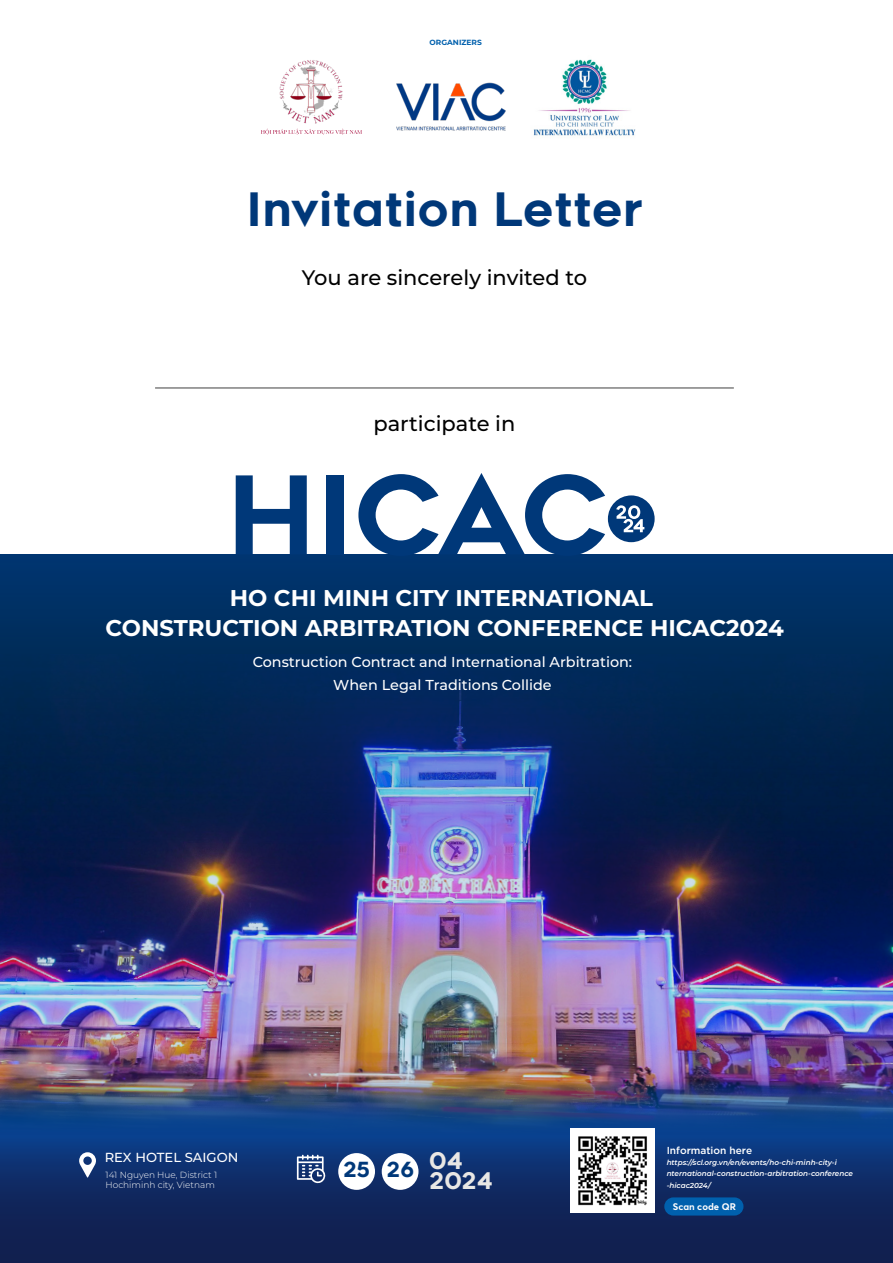
<style>
.page{position:relative;width:893px;height:1263px;background:#fff}
.page>*{position:absolute;margin:0;border:0;box-sizing:border-box;transform-origin:0 0}
.t1{font:108.15px "Renogare";letter-spacing:-.015em;color:#003879}
.t2{font:46.05px "Renogare";color:#003879}
.t3{font:22.95px/20px "Renogare";color:#e9e7e4}
.t4{font:700 22.8px/30px "Montserrat";color:#fff;text-align:center}
.t5{font:500 21px "Montserrat";color:#000}
.t6{font:20.85px "Renogare";color:#003879}
.t7{font:500 14.4px/23.2px "Montserrat";color:#fff;text-align:center}
.t8{font:500 13.2px "Montserrat";color:#fff}
.t9{font:10.2px "SVN Gotham";color:#fff}
.t10{font:700 9.45px "Averta";color:#fff}
.t11{font:300 9px/9.9px "Montserrat";color:#fff}
.t12{font:700 7.5px "Montserrat";color:#0060ad}
.t13{font:italic 600 7.2px/11.4px "Montserrat";color:#fff}
</style>
<div class="page">
<img style="left:0;top:879px;width:893px;height:200px">
<img style="left:0;top:1079px;width:893px;height:184px">
<svg style="left:0;top:554px;width:893px;height:325px;background:#0c2c5f"></svg>
<div style="left:664px;top:1197px;width:79px;height:18px;background:#0060ad;border-radius:9px"></div>
<div style="left:608px;top:495px;width:47px;height:47px;background:#003879;border-radius:50%"></div>
<svg style="left:616px;top:505px;width:28px;height:27px"></svg>
<svg style="left:261px;top:129px;width:101px;height:6px"></svg>
<img style="left:279px;top:60px;width:64px;height:64px">
<img style="left:533px;top:59px;width:103px;height:77px">
<img style="left:396px;top:82px;width:110px;height:49px">
<hr style="left:155px;top:388px;width:579px;height:1px;background:#000">
<img style="left:571px;top:1128px;width:84px;height:84px">
<svg style="left:79px;top:1152px;width:17px;height:25px"></svg>
<div style="left:338px;top:1153px;width:37px;height:37px;background:#fff;border-radius:50%"></div>
<div style="left:382px;top:1153px;width:36px;height:37px;background:#fff;border-radius:50%"></div>
<svg style="left:297px;top:1155px;width:30px;height:29px"></svg>
<p class="t12" style="left:430px;top:37px;width:54px">ORGANIZERS</p>
<h2 class="t2" style="left:246px;top:179px;width:398px">Invitation Letter</h2>
<h3 class="t5" style="left:302px;top:263px;width:287px">You are sincerely invited to</h3>
<h3 class="t5" style="left:373px;top:409px;width:143px">participate in</h3>
<h1 class="t1" style="left:227px;top:444px;width:383px">HICAC</h1>
<h3 class="t4" style="left:105px;top:581px;width:680px">HO CHI MINH CITY INTERNATIONAL<br>CONSTRUCTION ARBITRATION CONFERENCE HICAC2024</h3>
<h3 class="t7" style="left:253px;top:650px;width:381px">Construction Contract and International Arbitration:<br>When Legal Traditions Collide</h3>
<h3 class="t8" style="left:105px;top:1148px;width:135px">REX HOTEL SAIGON</h3>
<p class="t11" style="left:106px;top:1169px;width:113px">141 Nguyen Hue, District 1<br>Hochiminh city, Vietnam</p>
<h3 class="t6" style="left:343px;top:1156px;width:73px">25 26</h3>
<h3 class="t3" style="left:429px;top:1151px;width:65px">04<br>2024</h3>
<h3 class="t9" style="left:667px;top:1142px;width:87px">Information here</h3>
<p class="t13" style="left:667px;top:1156px;width:188px">https://scl.org.vn/en/events/ho-chi-minh-city-i nternational-construction-arbitration-conference -hicac2024/</p>
<h3 class="t10" style="left:673px;top:1200px;width:65px">Scan code QR</h3>
</div>
